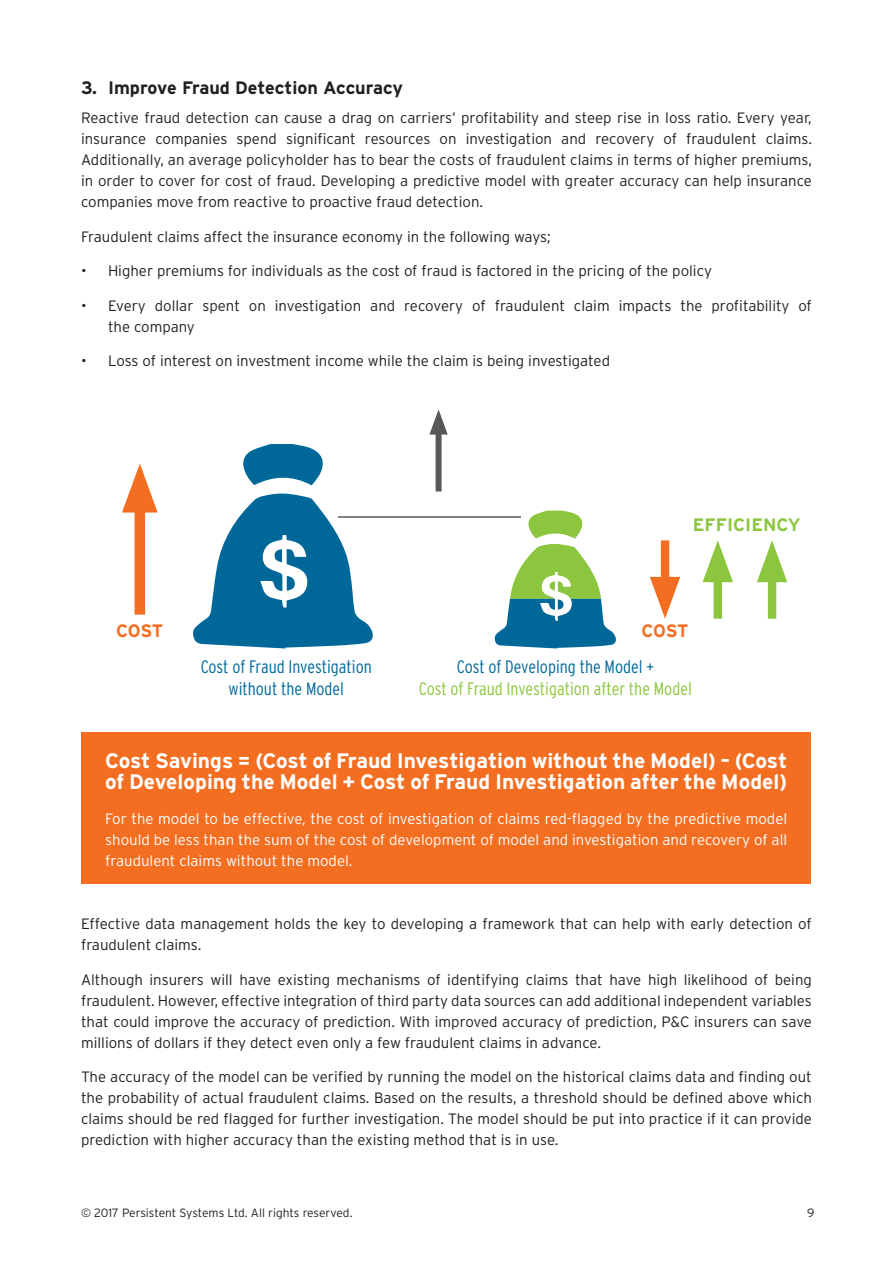
<style>
.page{position:relative;width:893px;height:1263px;background:#fff}
.page>*{position:absolute;margin:0;border:0;box-sizing:border-box;transform-origin:0 0}
.t1{font:700 21px/21px "Interstate";color:#fff}
.t2{font:300 condensed 18px/21.6px "Interstate";color:#006899;text-align:center}
.t3{font:300 condensed 18px "Interstate";color:#8bc63e}
.t4{font:700 18px "Interstate";color:#231f20}
.t5{font:700 18px "Interstate";color:#8bc63e}
.t6{font:700 18px "Interstate";letter-spacing:-.025em;color:#f36e21}
.t7{font:300 15px/21px "Interstate";color:#231f20;text-align:justify}
.t8{font:300 15px/21px "Interstate";color:#fff;text-align:justify}
.t9{font:300 12px "Interstate";letter-spacing:-.005em;color:#231f20}
</style>
<div class="page">
<svg style="left:243px;top:444px;width:80px;height:41px"></svg>
<svg style="left:193px;top:493px;width:180px;height:155px"></svg>
<svg style="left:494px;top:511px;width:122px;height:137px"></svg>
<hr style="left:338px;top:516px;width:183px;height:2px;background:#57585a">
<div style="left:436px;top:424px;width:6px;height:67px;background:#57585a"></div>
<svg style="left:429px;top:409px;width:19px;height:26px"></svg>
<div style="left:135px;top:492px;width:10px;height:123px;background:#f36e21"></div>
<svg style="left:122px;top:463px;width:36px;height:49px"></svg>
<div style="left:661px;top:540px;width:8px;height:54px;background:#f36e21"></div>
<svg style="left:650px;top:577px;width:30px;height:42px"></svg>
<div style="left:714px;top:565px;width:8px;height:54px;background:#8bc63e"></div>
<svg style="left:703px;top:540px;width:30px;height:42px"></svg>
<div style="left:768px;top:565px;width:8px;height:54px;background:#8bc63e"></div>
<svg style="left:757px;top:540px;width:30px;height:42px"></svg>
<div style="left:82px;top:733px;width:729px;height:151px;background:#f36e21"></div>
<p class="t4" style="left:81px;top:78px;width:324px">3. Improve Fraud Detection Accuracy</p>
<p class="t7" style="left:81px;top:107px;width:732px">Reactive fraud detection can cause a drag on carriers’ profitability and steep rise in loss ratio. Every year, insurance companies spend significant resources on investigation and recovery of fraudulent claims.<br>Additionally, an average policyholder has to bear the costs of fraudulent claims in terms of higher premiums, in order to cover for cost of fraud. Developing a predictive model with greater accuracy can help insurance companies move from reactive to proactive fraud detection.</p>
<p class="t7" style="left:81px;top:226px;width:471px">Fraudulent claims affect the insurance economy in the following ways;</p>
<p class="t7" style="left:81px;top:260px;width:632px">• Higher premiums for individuals as the cost of fraud is factored in the pricing of the policy</p>
<p class="t7" style="left:108px;top:295px;width:705px;text-indent:-27px">• Every dollar spent on investigation and recovery of fraudulent claim impacts the profitability of the company</p>
<p class="t7" style="left:81px;top:350px;width:531px">• Loss of interest on investment income while the claim is being investigated</p>
<p class="t5" style="left:693px;top:514px;width:109px">EFFICIENCY</p>
<p class="t6" style="left:116px;top:620px;width:49px">COST</p>
<p class="t6" style="left:641px;top:620px;width:49px">COST</p>
<p class="t2" style="left:201px;top:656px;width:173px">Cost of Fraud Investigation without the Model</p>
<p class="t2" style="left:457px;top:656px;width:199px">Cost of Developing the Model +</p>
<p class="t3" style="left:419px;top:678px;width:275px">Cost of Fraud Investigation after the Model</p>
<h1 class="t1" style="left:105px;top:750px;width:684px">Cost Savings = (Cost of Fraud Investigation without the Model) – (Cost of Developing the Model + Cost of Fraud Investigation after the Model)</h1>
<p class="t8" style="left:105px;top:808px;width:683px">For the model to be effective, the cost of investigation of claims red-flagged by the predictive model should be less than the sum of the cost of development of model and investigation and recovery of all fraudulent claims without the model.</p>
<p class="t7" style="left:81px;top:913px;width:732px">Effective data management holds the key to developing a framework that can help with early detection of fraudulent claims.</p>
<p class="t7" style="left:81px;top:969px;width:732px">Although insurers will have existing mechanisms of identifying claims that have high likelihood of being fraudulent. However, effective integration of third party data sources can add additional independent variables that could improve the accuracy of prediction. With improved accuracy of prediction, P&amp;C insurers can save millions of dollars if they detect even only a few fraudulent claims in advance.</p>
<p class="t7" style="left:81px;top:1066px;width:732px">The accuracy of the model can be verified by running the model on the historical claims data and finding out the probability of actual fraudulent claims. Based on the results, a threshold should be defined above which claims should be red flagged for further investigation. The model should be put into practice if it can provide prediction with higher accuracy than the existing method that is in use.</p>
<p class="t9" style="left:81px;top:1206px;width:273px">© 2017 Persistent Systems Ltd. All rights reserved.</p>
<p class="t9" style="left:807px;top:1206px;width:9px">9</p>
</div>
